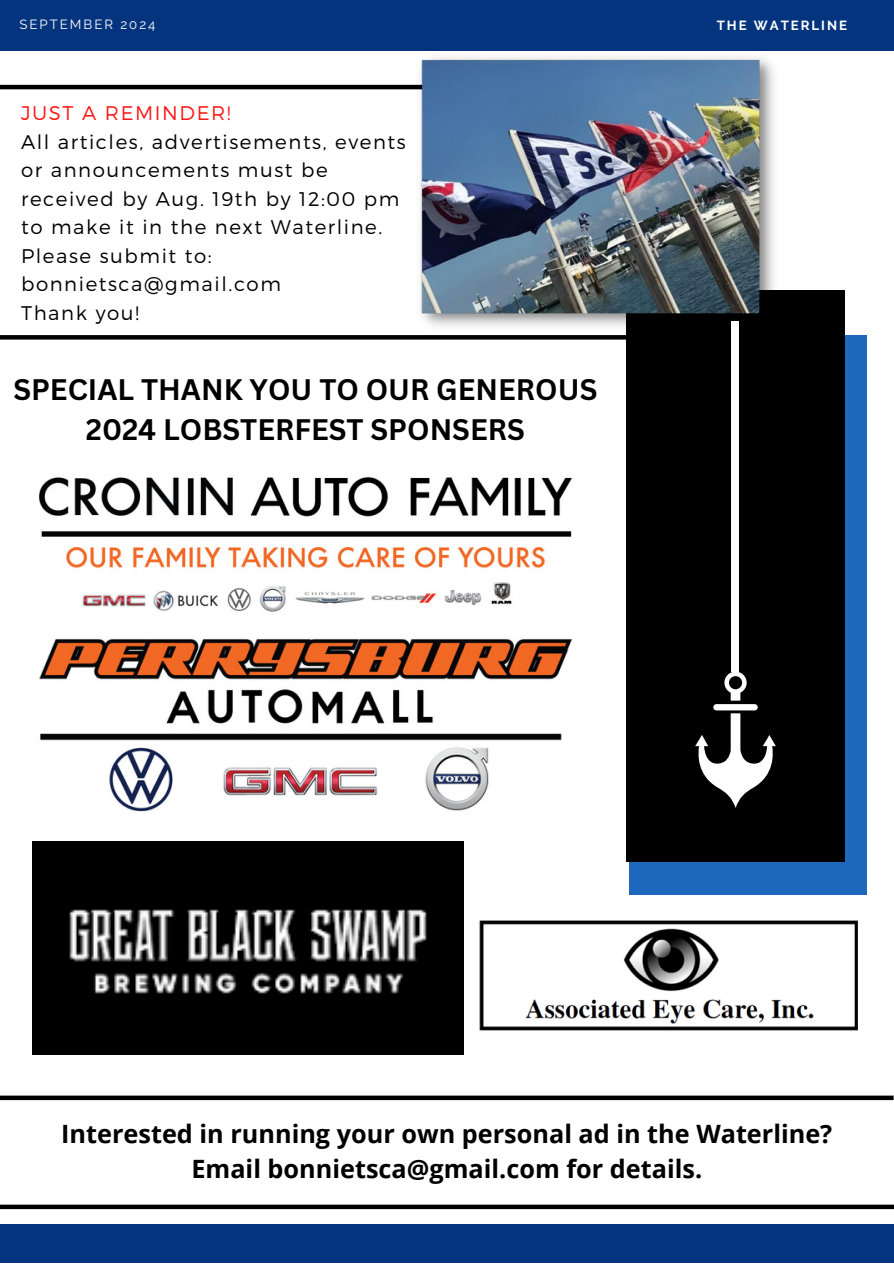
<style>
.page{position:relative;width:894px;height:1264px;background:#fff}
.page>*{position:absolute;margin:0;border:0;box-sizing:border-box;transform-origin:0 0}
.t1{font:700 28.95px/39.9px "Canva Sans";color:#000;text-align:center}
.t2{font:700 25.2px/34.7px "Open Sans";color:#000;text-align:center}
.t3{font:300 19.8px/28.5px "Montserrat";letter-spacing:.08em;color:#000}
.t4{font:13.2px "Raleway";letter-spacing:.15em;color:#fff}
.t5{font:700 13.2px "Raleway";letter-spacing:.15em;color:#fff}
.s1{color:#ff1616}
</style>
<div class="page">
<div style="left:629px;top:335px;width:237px;height:621px;background:#1d67bd"></div>
<div style="left:626px;top:290px;width:218px;height:571px;background:#000"></div>
<svg style="left:695px;top:713px;width:80px;height:94px"></svg>
<div style="left:713px;top:704px;width:44px;height:6px;background:#fff;border-radius:3px"></div>
<svg style="left:724px;top:671px;width:22px;height:29px"></svg>
<hr style="left:0;top:85px;width:747px;height:4px;background:#000">
<img style="left:413px;top:57px;width:361px;height:278px">
<div style="left:731px;top:321px;width:7px;height:350px;background:#fff"></div>
<img style="left:39px;top:638px;width:534px;height:174px">
<img style="left:39px;top:477px;width:533px;height:135px">
<div style="left:0;top:1224px;width:893px;height:38px;background:#05347e"></div>
<div style="left:0;top:1204px;width:893px;height:5px;background:#000"></div>
<div style="left:0;top:0;width:893px;height:51px;background:#05347e"></div>
<svg style="left:0;top:335px;width:626px;height:4px;fill:#000"></svg>
<div style="left:0;top:1095px;width:893px;height:5px;background:#000"></div>
<img style="left:462px;top:895px;width:404px;height:160px">
<img style="left:33px;top:841px;width:430px;height:213px">
<h3 class="t4" style="left:19px;top:17px;width:137px">SEPTEMBER 2024</h3>
<p class="t5" style="left:716px;top:17px;width:132px">THE WATERLINE</p>
<h1 class="t3" style="left:21px;top:98px;width:386px"><span class="s1">JUST A REMINDER!<br></span>All articles, advertisements, events or announcements must be received by Aug. 19th by 12:00 pm to make it in the next Waterline.<br>Please submit to: bonnietsca@gmail.com<br>Thank you!</h1>
<p class="t1" style="left:13px;top:369px;width:585px">SPECIAL THANK YOU TO OUR GENEROUS<br>2024 LOBSTERFEST SPONSERS</p>
<p class="t2" style="left:61px;top:1116px;width:772px">Interested in running your own personal ad in the Waterline?<br>Email bonnietsca@gmail.com for details.</p>
</div>
